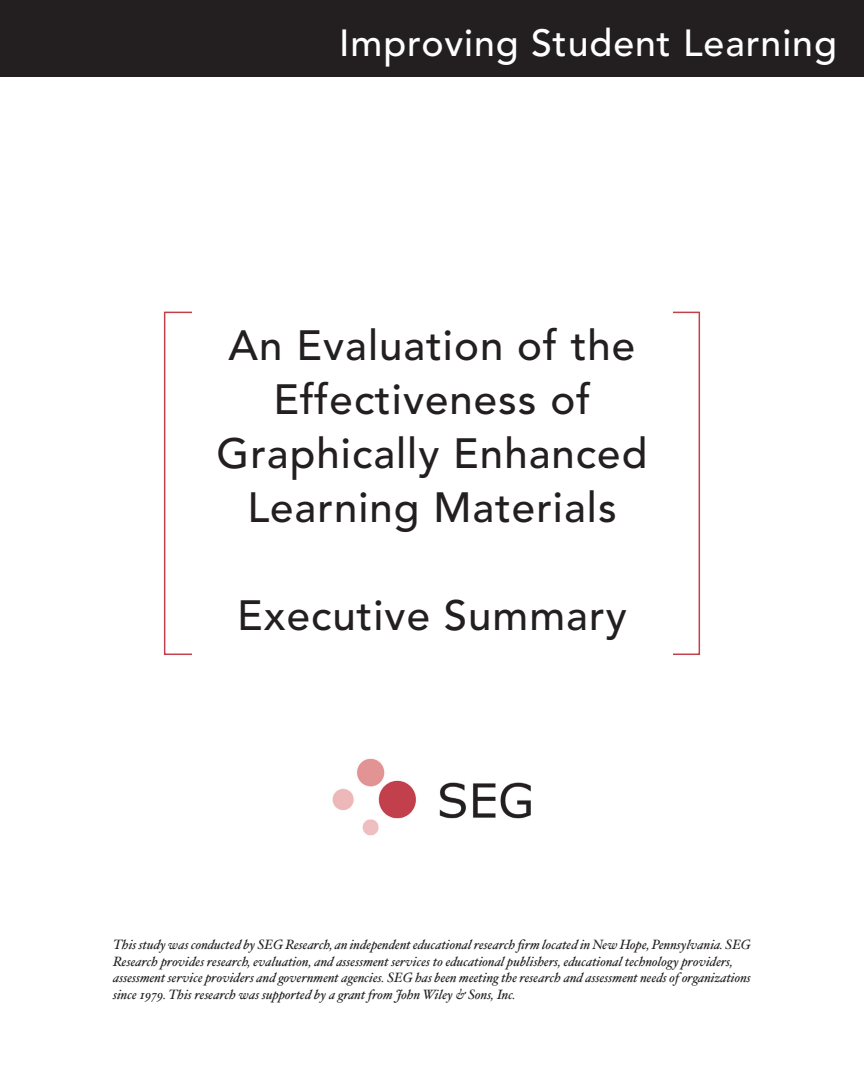
<style>
.page{position:relative;width:864px;height:1080px;background:#fff}
.page>*{position:absolute;margin:0;border:0;box-sizing:border-box;transform-origin:0 0}
.t1{font:500 42px/54px "Avenir";letter-spacing:.025em;color:#231f20;text-align:center}
.t2{font:500 37.5px "Avenir";letter-spacing:.025em;color:#fff}
.t3{font:italic 13.5px/16.5px "Hoefler Text";color:#231f20}
</style>
<div class="page">
<img style="left:332px;top:758px;width:199px;height:78px">
<div style="left:0;top:0;width:864px;height:76px;background:#231f20"></div>
<h2 class="t2" style="left:339px;top:21px;width:499px">I mproving Student Learning</h2>
<h1 class="t1" style="left:217px;top:320px;width:432px">An Evaluation of the<br>Effectiveness of<br>Graphically Enhanced<br>Learning Materials</h1>
<h1 class="t1" style="left:237px;top:590px;width:391px">Executive Summary</h1>
<p class="t3" style="left:113px;top:937px;width:639px">This study was conducted by SEG Research, an independent educational research firm located in New Hope, Pennsylvania. SEG Research provides research, evaluation, and assessment services to educational publishers, educational technology providers, assessment service providers and government agencies. SEG has been meeting the research and assessment needs of organizations since 1979. This research was supported by a grant from John Wiley &amp; Sons, Inc.</p>
</div>
